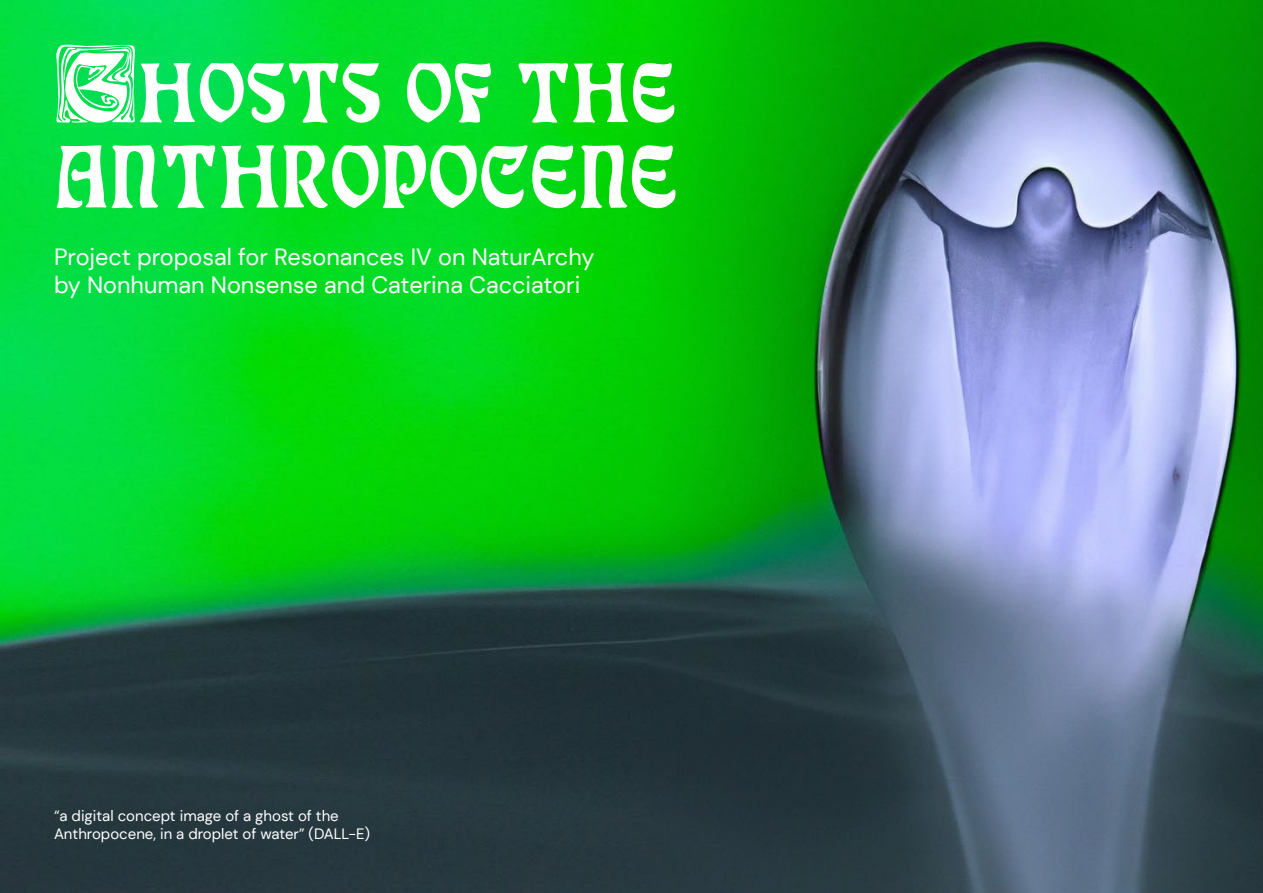
<style>
.page{position:relative;width:1263px;height:893px;background:#fff}
.page>*{position:absolute;margin:0;border:0;box-sizing:border-box;transform-origin:0 0}
.t1{font:82.5px "Eckmann";color:#fff}
.t2{font:78.3px "Eckmann";color:#fff}
.t3{font:23.55px/28.2px "DM Sans";color:#fff}
.t4{font:15px/18px "DM Sans";color:#fff}
.s1{font-family:"Rudelsberg Initialen";font-size:78px}
</style>
<div class="page">
<img style="left:0;top:0;width:1263px;height:893px">
<h2 class="t2" style="left:54px;top:63px;width:624px"><span class="s1">G</span>HOSTS OF THE</h2>
<h1 class="t1" style="left:54px;top:145px;width:625px">ANTHROPOCENE</h1>
<p class="t3" style="left:54px;top:242px;width:542px">Project proposal for Resonances IV on NaturArchy by Nonhuman Nonsense and Caterina Cacciatori</p>
<p class="t4" style="left:54px;top:807px;width:318px">“a digital concept image of a ghost of the<br>Anthropocene, in a droplet of water” (DALL-E)</p>
</div>
